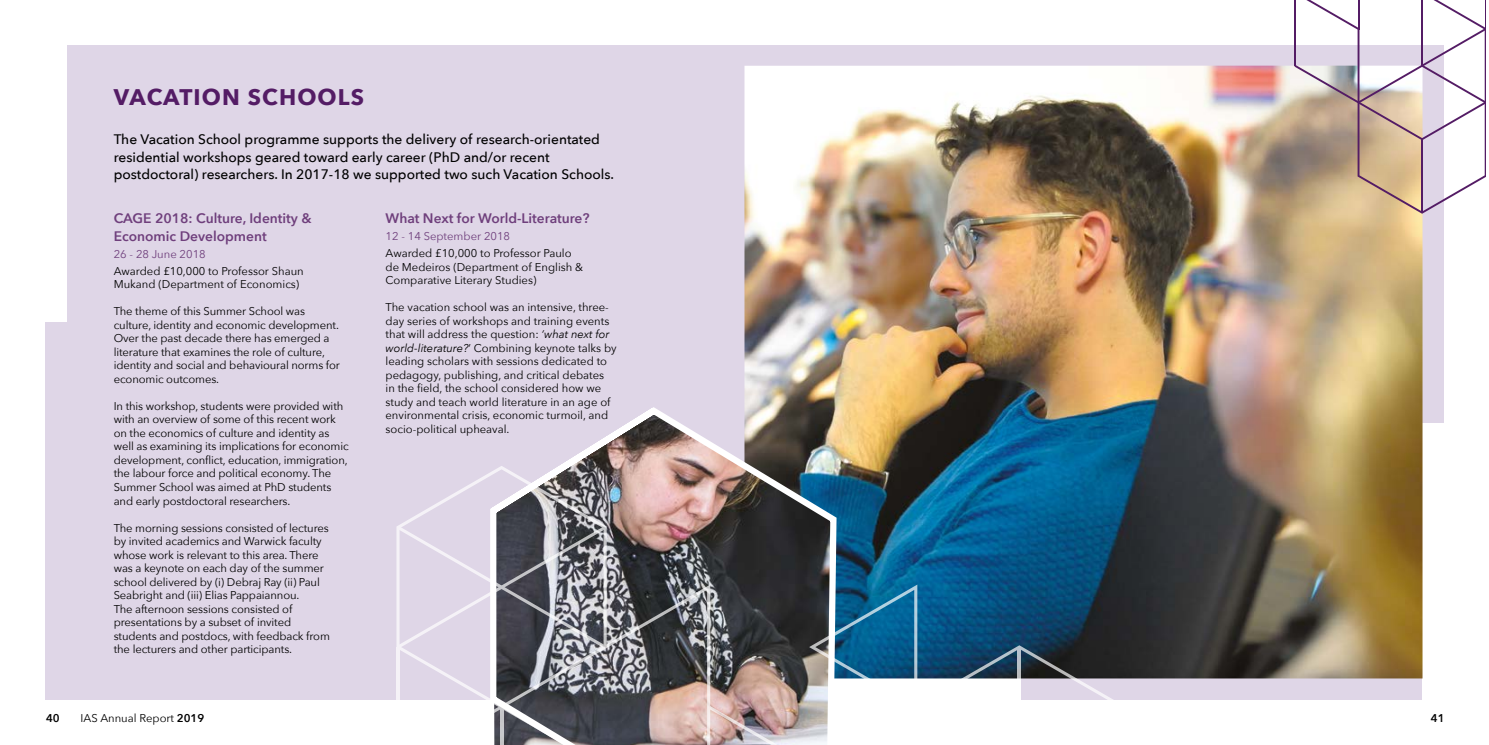
<style>
.page{position:relative;width:1489px;height:745px;background:#fff}
.page>*{position:absolute;margin:0;border:0;box-sizing:border-box;transform-origin:0 0}
.t1{font:700 22.5px "Avenir Next";letter-spacing:.05em;color:#541c65}
.t2{font:500 13.75px/17.5px "Avenir Next";color:#000}
.t3{font:600 13.75px/17.5px "Avenir Next";color:#6f3f7c}
.t4{font:11.25px/13.5px "Avenir Next";letter-spacing:-.01em;color:#000}
.t5{font:11.25px "Avenir Next";color:#6f3f7c}
.t6{font:600 11.25px "Avenir Next";color:#000}
.s1{font-style:italic}
.s2{font-weight:600}
</style>
<div class="page">
<div style="left:45px;top:45px;width:1398px;height:654px;background:#dfd6e7"></div>
<div style="left:1422px;top:423px;width:27px;height:276px;background:#fff"></div>
<div style="left:38px;top:45px;width:28px;height:276px;background:#fff"></div>
<img style="left:744px;top:66px;width:678px;height:612px">
<img style="left:561px;top:402px;width:278px;height:123px">
<svg style="left:396px;top:465px;width:210px;height:235px"></svg>
<img style="left:397px;top:525px;width:727px;height:219px">
<hr style="left:1017px;top:646px;width:3px;height:98px;background:#fff">
<hr style="left:1293px;top:0;width:2px;height:66px;background:#541c65">
<svg style="left:1294px;top:0;width:192px;height:213px"></svg>
<hr style="left:1357px;top:0;width:2px;height:29px;background:#541c65">
<hr style="left:1484px;top:0;width:2px;height:29px;background:#541c65">
<h1 class="t1" style="left:114px;top:78px;width:252px">VACATION SCHOOLS</h1>
<p class="t2" style="left:114px;top:130px;width:502px">The Vacation School programme supports the delivery of research-orientated residential workshops geared toward early career (PhD and/or recent postdoctoral) researchers. In 2017-18 we supported two such Vacation Schools.</p>
<p class="t3" style="left:114px;top:209px;width:199px">CAGE 2018: Culture, Identity &amp;<br>Economic Development</p>
<p class="t5" style="left:114px;top:244px;width:93px">26 - 28 June 2018</p>
<p class="t4" style="left:114px;top:263px;width:191px">Awarded £10,000 to Professor Shaun<br>Mukand (Department of Economics)</p>
<p class="t4" style="left:114px;top:304px;width:228px">The theme of this Summer School was culture, identity and economic development.<br>Over the past decade there has emerged a literature that examines the role of culture, identity and social and behavioural norms for economic outcomes.</p>
<p class="t4" style="left:114px;top:398px;width:236px">In this workshop, students were provided with with an overview of some of this recent work on the economics of culture and identity as well as examining its implications for economic development, conflict, education, immigration, the labour force and political economy. The Summer School was aimed at PhD students and early postdoctoral researchers.</p>
<p class="t4" style="left:114px;top:520px;width:218px">The morning sessions consisted of lectures by invited academics and Warwick faculty whose work is relevant to this area. There was a keynote on each day of the summer school delivered by (i) Debraj Ray (ii) Paul Seabright and (iii) Elias Pappaiannou.<br>The afternoon sessions consisted of presentations by a subset of invited students and postdocs, with feedback from the lecturers and other participants.</p>
<p class="t3" style="left:385px;top:209px;width:205px">What Next for World-Literature?</p>
<p class="t5" style="left:385px;top:226px;width:126px">12 - 14 September 2018</p>
<p class="t4" style="left:385px;top:246px;width:199px">Awarded £10,000 to Professor Paulo de Medeiros (Department of English &amp;<br>Comparative Literary Studies)</p>
<p class="t4" style="left:385px;top:300px;width:233px">The vacation school was an intensive, three&shy;day series of workshops and training events that will address the question: <span class="s1">‘what next for world-literature?</span>’ Combining keynote talks by leading scholars with sessions dedicated to pedagogy, publishing, and critical debates<br>in the field, the school considered how we study and teach world literature in an age of environmental crisis, economic turmoil, and socio-political upheaval.</p>
<p class="t6" style="left:46px;top:708px;width:15px">40</p>
<p class="t4" style="left:81px;top:710px;width:125px">IAS Annual Report <span class="s2">2019</span></p>
<p class="t6" style="left:1430px;top:708px;width:15px">41</p>
</div>
